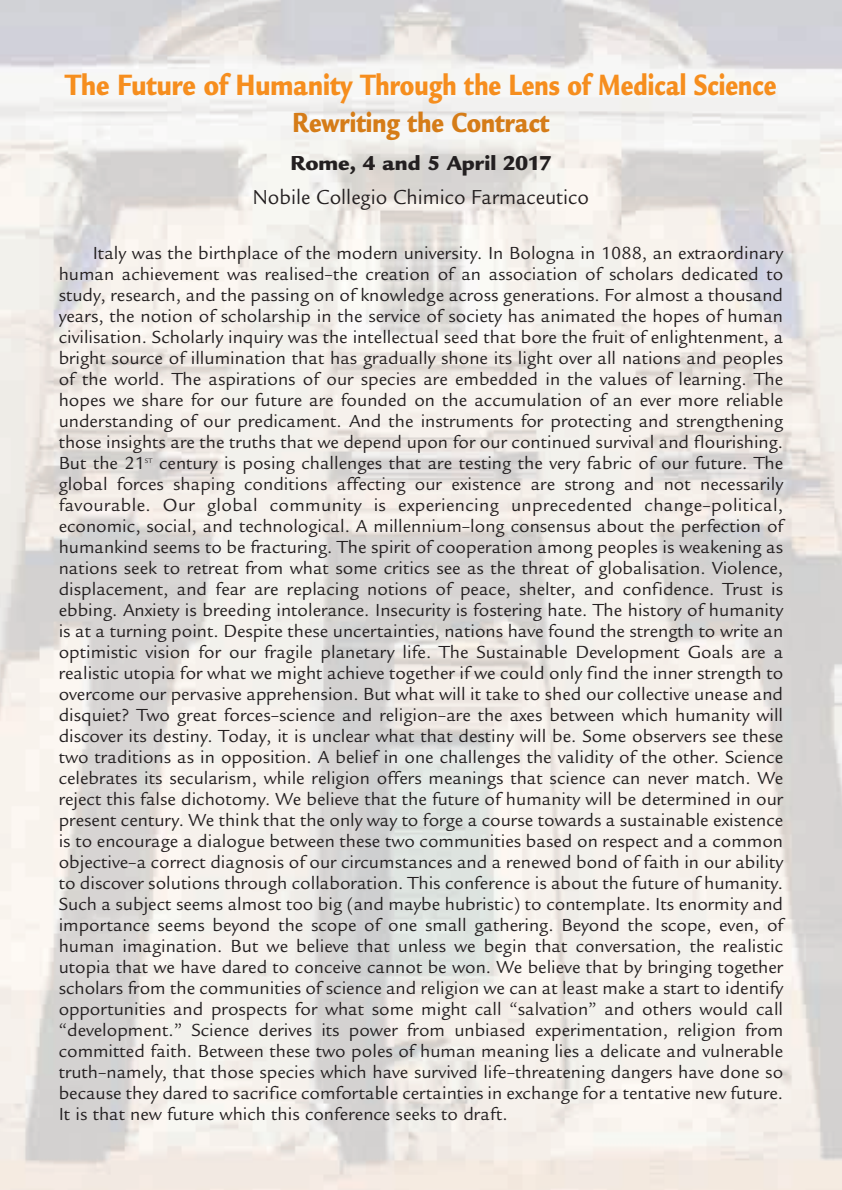
<style>
.page{position:relative;width:842px;height:1190px;background:#fff}
.page>*{position:absolute;margin:0;border:0;box-sizing:border-box;transform-origin:0 0}
.t1{font:900 32px "Legacy Sans";color:#f68e1e;scale:.8 1}
.t2{font:900 30px "Legacy Sans";color:#d57c18;scale:.8 1}
.t3{font:22px "Legacy Sans";color:#231f20;scale:.95 1}
.t4{font:900 22px "Legacy Sans";color:#231f20}
.t5{font:19px/21px "Legacy Sans";color:#231f20;text-align:justify}
.t6{font:7.2px "Legacy Sans";color:#231f20}
</style>
<div class="page">
<h1 class="t1" style="left:65px;top:73px;width:891px">The Future of Humanity Through the Lens of Medical Science</h1>
<h2 class="t2" style="left:292px;top:111px;width:323px">Rewriting the Contract</h2>
<p class="t4" style="left:290px;top:155px;width:263px">Rome, 4 and 5 April 2017</p>
<p class="t3" style="left:253px;top:189px;width:356px">Nobile Collegio Chimico Farmaceutico</p>
<p class="t5" style="left:59px;top:245px;width:726px;text-indent:34px">Italy was the birthplace of the modern university. In Bologna in 1088, an extraordinary human achievement was realised–the creation of an association of scholars dedicated to study, research, and the passing on of knowledge across generations. For almost a thousand years, the notion of scholarship in the service of society has animated the hopes of human civilisation. Scholarly inquiry was the intellectual seed that bore the fruit of enlightenment, a bright source of illumination that has gradually shone its light over all nations and peoples of the world. The aspirations of our species are embedded in the values of learning. The hopes we share for our future are founded on the accumulation of an ever more reliable understanding of our predicament. And the instruments for protecting and strengthening those insights are the truths that we depend upon for our continued survival and flourishing.<br>But the 21</p>
<p class="t5" style="left:59px;top:455px;width:726px;text-indent:100px">century is posing challenges that are testing the very fabric of our future. The global forces shaping conditions affecting our existence are strong and not necessarily favourable. Our global community is experiencing unprecedented change–political, economic, social, and technological. A millennium–long consensus about the perfection of humankind seems to be fracturing. The spirit of cooperation among peoples is weakening as nations seek to retreat from what some critics see as the threat of globalisation. Violence, displacement, and fear are replacing notions of peace, shelter, and confidence. Trust is ebbing. Anxiety is breeding intolerance. Insecurity is fostering hate. The history of humanity is at a turning point. Despite these uncertainties, nations have found the strength to write an optimistic vision for our fragile planetary life. The Sustainable Development Goals are a realistic utopia for what we might achieve together if we could only find the inner strength to overcome our pervasive apprehension. But what will it take to shed our collective unease and disquiet? Two great forces–science and religion–are the axes between which humanity will discover its destiny. Today, it is unclear what that destiny will be. Some observers see these two traditions as in opposition. A belief in one challenges the validity of the other. Science celebrates its secularism, while religion offers meanings that science can never match. We reject this false dichotomy. We believe that the future of humanity will be determined in our present century. We think that the only way to forge a course towards a sustainable existence is to encourage a dialogue between these two communities based on respect and a common objective–a correct diagnosis of our circumstances and a renewed bond of faith in our ability to discover solutions through collaboration. This conference is about the future of humanity.<br>Such a subject seems almost too big (and maybe hubristic) to contemplate. Its enormity and importance seems beyond the scope of one small gathering. Beyond the scope, even, of human imagination. But we believe that unless we begin that conversation, the realistic utopia that we have dared to conceive cannot be won. We believe that by bringing together scholars from the communities of science and religion we can at least make a start to identify opportunities and prospects for what some might call “salvation” and others would call “development.” Science derives its power from unbiased experimentation, religion from committed faith. Between these two poles of human meaning lies a delicate and vulnerable truth–namely, that those species which have survived life–threatening dangers have done so because they dared to sacrifice comfortable certainties in exchange for a tentative new future.<br>It is that new future which this conference seeks to draft.</p>
<p class="t6" style="left:145px;top:458px;width:9px">ST</p>
</div>
